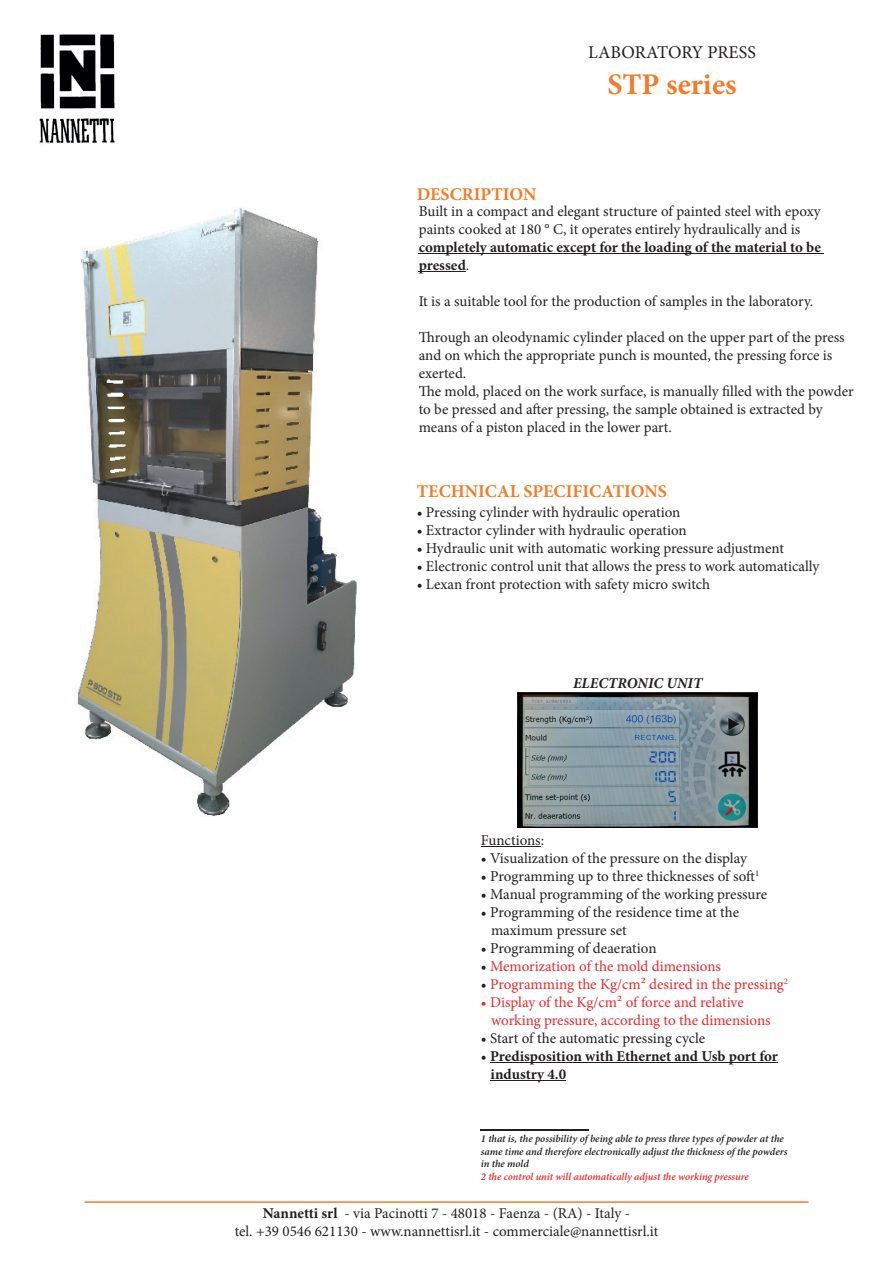
<style>
.page{position:relative;width:893px;height:1263px;background:#fff}
.page>*{position:absolute;margin:0;border:0;box-sizing:border-box;transform-origin:0 0}
.t1{font:700 30px "Minion Pro";color:#f47c29}
.t2{font:700 18px "Minion Pro";color:#f47c29}
.t3{font:18px "Minion Pro";color:#231f20}
.t4{font:15px/18px "Minion Pro";color:#231f20}
.t5{font:15px/18px "Minion Pro";letter-spacing:-.005em;color:#ee292c}
.t6{font:700 15px/18px "Minion Pro";color:#231f20}
.t7{font:italic 700 15px "Minion Pro";color:#231f20}
.t8{font:italic 600 10.5px/12.6px "Minion Pro";letter-spacing:-.005em;color:#231f20}
.t9{font:italic 600 10.5px "Minion Pro";letter-spacing:-.005em;color:#ee292c}
.s1{font-weight:400}
.s2{color:#231f20}
.s3{font-weight:700}
</style>
<div class="page">
<hr style="left:84px;top:1201px;width:725px;height:2px;background:#f47c29">
<img style="left:39px;top:34px;width:76px;height:110px">
<hr style="left:419px;top:253px;width:405px;height:1px;background:#231f20">
<hr style="left:419px;top:271px;width:47px;height:1px;background:#231f20">
<hr style="left:481px;top:846px;width:60px;height:1px;background:#231f20">
<hr style="left:490px;top:1062px;width:288px;height:1px;background:#231f20">
<hr style="left:491px;top:1080px;width:75px;height:1px;background:#231f20">
<hr style="left:481px;top:1129px;width:108px;height:1px;background:#231f20">
<img style="left:517px;top:693px;width:240px;height:135px">
<img style="left:75px;top:207px;width:282px;height:609px">
<p class="t3" style="left:588px;top:40px;width:169px">LABORATORY PRESS</p>
<h1 class="t1" style="left:608px;top:63px;width:131px">STP series</h1>
<p class="t2" style="left:417px;top:182px;width:121px">DESCRIPTION</p>
<p class="t4" style="left:419px;top:202px;width:404px">Built in a compact and elegant structure of painted steel with epoxy paints cooked at 180 ° C, it operates entirely hydraulically and is</p>
<p class="t6" style="left:419px;top:238px;width:404px">completely automatic except for the loading of the material to be pressed<span class="s1">.</span></p>
<p class="t4" style="left:419px;top:292px;width:396px">It is a suitable tool for the production of samples in the laboratory.</p>
<p class="t4" style="left:419px;top:328px;width:436px">Through an oleodynamic cylinder placed on the upper part of the press and on which the appropriate punch is mounted, the pressing force is exerted.<br>The mold, placed on the work surface, is manually filled with the powder to be pressed and after pressing, the sample obtained is extracted by means of a piston placed in the lower part.</p>
<p class="t2" style="left:417px;top:479px;width:252px">TECHNICAL SPECIFICATIONS</p>
<p class="t4" style="left:417px;top:503px;width:265px">• Pressing cylinder with hydraulic operation</p>
<p class="t4" style="left:417px;top:521px;width:272px">• Extractor cylinder with hydraulic operation</p>
<p class="t4" style="left:417px;top:539px;width:369px">• Hydraulic unit with automatic working pressure adjustment</p>
<p class="t4" style="left:417px;top:557px;width:404px">• Electronic control unit that allows the press to work automatically</p>
<p class="t4" style="left:417px;top:575px;width:295px">• Lexan front protection with safety micro switch</p>
<p class="t7" style="left:573px;top:673px;width:131px">ELECTRONIC UNIT</p>
<p class="t4" style="left:481px;top:831px;width:65px">Functions:</p>
<p class="t4" style="left:481px;top:849px;width:268px">• Visualization of the pressure on the display</p>
<p class="t4" style="left:481px;top:867px;width:280px">• Programming up to three thicknesses of soft<sup>1</sup></p>
<p class="t4" style="left:481px;top:885px;width:288px">• Manual programming of the working pressure</p>
<p class="t4" style="left:491px;top:903px;width:250px;text-indent:-10px">• Programming of the residence time at the maximum pressure set</p>
<p class="t4" style="left:481px;top:939px;width:177px">• Programming of deaeration</p>
<p class="t5" style="left:481px;top:957px;width:242px"><span class="s2">•</span> Memorization of the mold dimensions</p>
<p class="t5" style="left:481px;top:975px;width:309px"><span class="s2">•</span> Programming the Kg/cm2 desired in the pressing<sup>2</sup></p>
<p class="t5" style="left:491px;top:993px;width:281px;text-indent:-10px">• Display of the Kg/cm2 of force and relative working pressure, according to the dimensions</p>
<p class="t4" style="left:481px;top:1029px;width:226px">• Start of the automatic pressing cycle</p>
<p class="t6" style="left:491px;top:1047px;width:289px;text-indent:-10px"><span class="s1">•</span> Predisposition with Ethernet and Usb port for industry 4.0</p>
<p class="t8" style="left:481px;top:1132px;width:308px">1 that is, the possibility of being able to press three types of powder at the same time and therefore electronically adjust the thickness of the powders in the mold</p>
<p class="t9" style="left:481px;top:1169px;width:270px">2 the control unit will automatically adjust the working pressure</p>
<p class="t4" style="left:235px;top:1204px;width:425px;text-align:center"><span class="s3">Nannetti srl</span> - via Pacinotti 7 - 48018 - Faenza - (RA) - Italy -<br>tel. +39 0546 621130 - www.nannettisrl.it - commerciale@nannettisrl.it</p>
</div>
